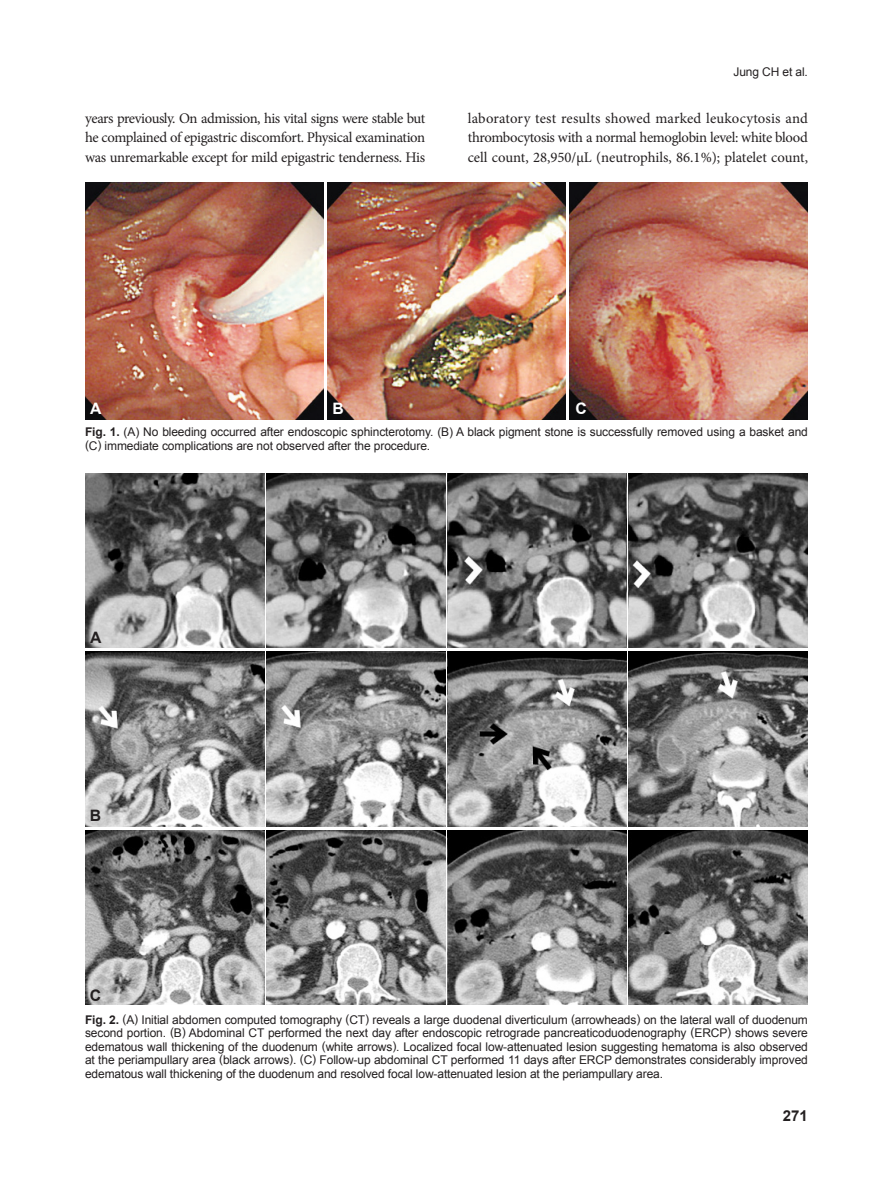
<style>
.page{position:relative;width:893px;height:1191px;background:#fff}
.page>*{position:absolute;margin:0;border:0;box-sizing:border-box;transform-origin:0 0}
.t1{font:700 15.75px "Arial";color:#231f20}
.t2{font:700 15.75px "Arial";color:#fff}
.t3{font:700 15px "Arial";color:#231f20}
.t4{font:14.7px/19.5px "Minion Pro";letter-spacing:-.02em;color:#231f20;text-align:justify}
.t5{font:12px/13.5px "Arial";letter-spacing:-.01em;color:#231f20;text-align:justify}
.s1{font-weight:700}
</style>
<div class="page">
<img style="left:85px;top:473px;width:179px;height:174px">
<img style="left:85px;top:652px;width:179px;height:174px">
<img style="left:85px;top:830px;width:179px;height:175px">
<img style="left:266px;top:473px;width:179px;height:174px">
<img style="left:266px;top:652px;width:179px;height:174px">
<img style="left:266px;top:830px;width:179px;height:175px">
<img style="left:448px;top:473px;width:179px;height:174px">
<img style="left:448px;top:652px;width:179px;height:174px">
<img style="left:448px;top:830px;width:179px;height:175px">
<img style="left:629px;top:473px;width:179px;height:174px">
<img style="left:629px;top:652px;width:178px;height:174px">
<img style="left:629px;top:830px;width:179px;height:175px">
<img style="left:85px;top:183px;width:238px;height:236px">
<img style="left:327px;top:183px;width:239px;height:236px">
<img style="left:570px;top:183px;width:238px;height:236px">
<p class="t5" style="left:733px;top:65px;width:76px">Jung CH et al.</p>
<p class="t4" style="left:85px;top:108px;width:342px">years previously. On admission, his vital signs were stable but he complained of epigastric discomfort. Physical examination was unremarkable except for mild epigastric tenderness. His</p>
<p class="t4" style="left:468px;top:108px;width:342px">laboratory test results showed marked leukocytosis and thrombocytosis with a normal hemoglobin level: white blood cell count, 28,950/μL (neutrophils, 86.1%); platelet count,</p>
<h1 class="t2" style="left:90px;top:398px;width:13px">A</h1>
<h1 class="t2" style="left:332px;top:398px;width:13px">B</h1>
<h1 class="t2" style="left:576px;top:398px;width:13px">C</h1>
<p class="t5" style="left:85px;top:425px;width:724px"><span class="s1">Fig. 1.</span> (A) No bleeding occurred after endoscopic sphincterotomy. (B) A black pigment stone is successfully removed using a basket and (C) immediate complications are not observed after the procedure.</p>
<h1 class="t1" style="left:90px;top:626px;width:13px">A</h1>
<h1 class="t1" style="left:90px;top:805px;width:13px">B</h1>
<h1 class="t1" style="left:90px;top:984px;width:13px">C</h1>
<p class="t5" style="left:85px;top:1012px;width:724px"><span class="s1">Fig. 2.</span> (A) Initial abdomen computed tomography (CT) reveals a large duodenal diverticulum (arrowheads) on the lateral wall of duodenum second portion. (B) Abdominal CT performed the next day after endoscopic retrograde pancreaticoduodenography (ERCP) shows severe edematous wall thickening of the duodenum (white arrows). Localized focal low-attenuated lesion suggesting hematoma is also observed at the periampullary area (black arrows). (C) Follow-up abdominal CT performed 11 days after ERCP demonstrates considerably improved edematous wall thickening of the duodenum and resolved focal low-attenuated lesion at the periampullary area.</p>
<p class="t3" style="left:783px;top:1105px;width:27px">271</p>
</div>
